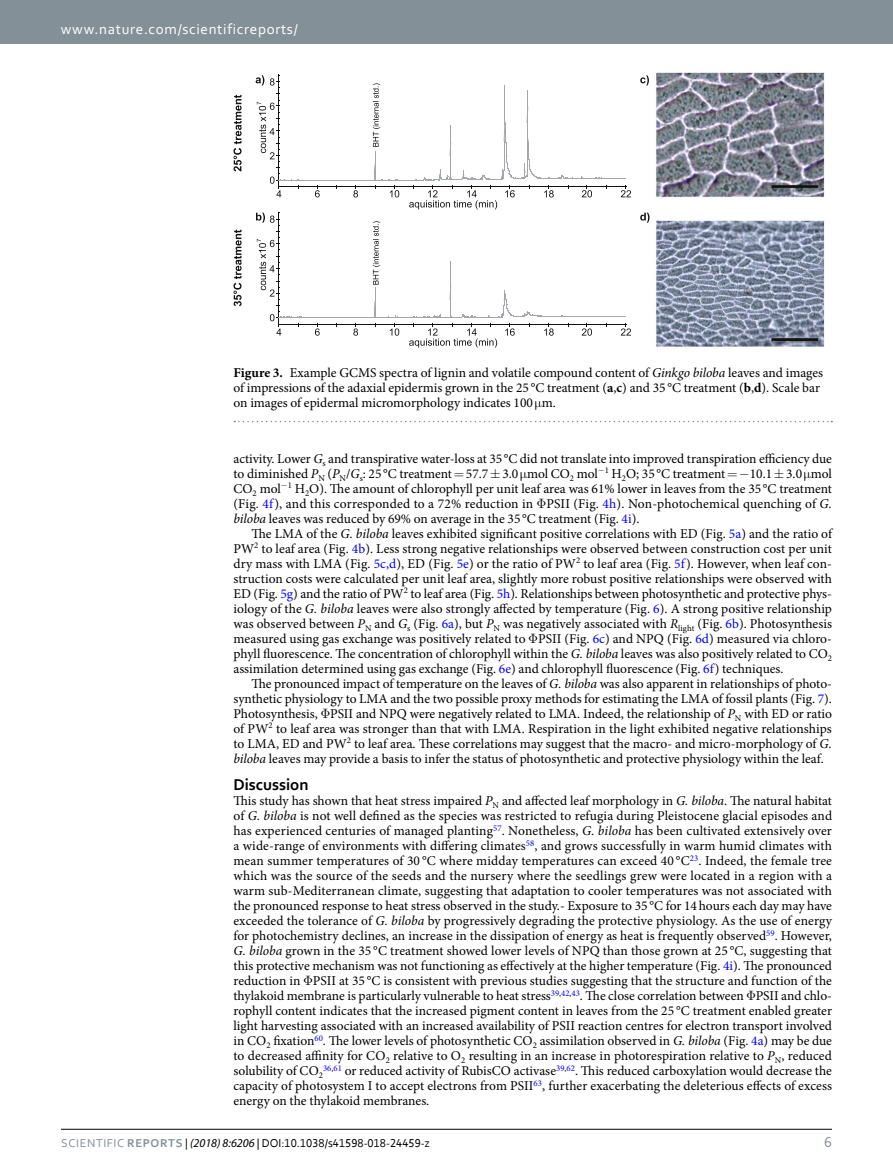
<style>
.page{position:relative;width:893px;height:1174px;background:#fff}
.page>*{position:absolute;margin:0;border:0;box-sizing:border-box;transform-origin:0 0}
.t1{font:16.5px "Corbel Bold 2";color:#000}
.t2{font:15px "Corbel 2";letter-spacing:.045em;color:#fff}
.t3{font:15px "Corbel 2";color:#839097}
.t4{font:13.5px/15px "Minion Pro";color:#000;text-align:justify}
.t5{font:12px "Corbel";color:#000}
.s1{font-weight:700}
.s2{font-style:italic}
.s3{color:#00f}
.s4{font-family:"Corbel 2";color:#839097}
.s5{font-family:"Corbel Bold 2";color:#839097}
.s6{font-family:"Corbel 2"}
.s7{font-family:"Myriad Pro";font-style:italic}
</style>
<div class="page">
<div style="left:0;top:0;width:893px;height:43px;background:#839097"></div>
<hr style="left:61px;top:1129px;width:771px;height:1px;background:#000">
<img style="left:656px;top:72px;width:169px;height:275px">
<svg style="left:233px;top:95px;width:9px;height:211px"></svg>
<svg style="left:640px;top:75px;width:9px;height:10px"></svg>
<svg style="left:640px;top:212px;width:9px;height:11px"></svg>
<svg style="left:256px;top:74px;width:375px;height:274px"></svg>
<svg style="left:234px;top:421px;width:598px;height:1px"></svg>
<p class="t2" style="left:61px;top:19px;width:238px">www.nature.com/scientificreports/</p>
<p class="t4" style="left:233px;top:365px;width:591px;text-align:left"><span class="s1">Figure 3.</span> Example GCMS spectra of lignin and volatile compound content of <span class="s2">Ginkgo biloba</span> leaves and images of impressions of the adaxial epidermis grown in the 25 °C treatment (<span class="s1">a</span>,<span class="s1">c</span>) and 35 °C treatment (<span class="s1">b</span>,<span class="s1">d</span>). Scale bar on images of epidermal micromorphology indicates 100 m.</p>
<p class="t4" style="left:233px;top:451px;width:600px">activity. Lower <span class="s2">G</span><sub>s</sub> and transpirative water-loss at 35°C did not translate into improved transpiration efficiency due to diminished <span class="s2">P</span><sub>N</sub> (<span class="s2">P</span><sub>N</sub>/<span class="s2">G</span><sub>s</sub>: 25 °C treatment 57.7 3.0 mol CO<sub>2</sub> mol−<sup>1</sup> H<sub>2</sub>O; 35 °C treatment −10.1 3.0 mol CO<sub>2</sub> mol−<sup>1</sup> H<sub>2</sub>O). The amount of chlorophyll per unit leaf area was 61% lower in leaves from the 35°C treatment (Fig. <span class="s3">4f</span>), and this corresponded to a 72% reduction in PSII (Fig. <span class="s3">4h</span>). Non-photochemical quenching of <span class="s2">G. biloba</span> leaves was reduced by 69% on average in the 35 °C treatment (Fig. <span class="s3">4i</span>).</p>
<p class="t4" style="left:233px;top:526px;width:600px;text-indent:18px">The LMA of the <span class="s2">G. biloba</span> leaves exhibited significant positive correlations with ED (Fig. <span class="s3">5a</span>) and the ratio of PW<sup>2</sup> to leaf area (Fig. <span class="s3">4b</span>). Less strong negative relationships were observed between construction cost per unit dry mass with LMA (Fig. <span class="s3">5c,d</span>), ED (Fig. <span class="s3">5e</span>) or the ratio of PW<sup>2</sup> to leaf area (Fig. <span class="s3">5f</span>). However, when leaf con&shy;struction costs were calculated per unit leaf area, slightly more robust positive relationships were observed with ED (Fig. <span class="s3">5g</span>) and the ratio of PW<sup>2</sup> to leaf area (Fig. <span class="s3">5h</span>). Relationships between photosynthetic and protective phys&shy;iology of the <span class="s2">G. biloba</span> leaves were also strongly affected by temperature (Fig. <span class="s3">6</span>). A strong positive relationship was observed between <span class="s2">P</span><sub>N</sub> and <span class="s2">G</span><sub>s</sub> (Fig. <span class="s3">6a</span>), but <span class="s2">P</span><sub>N</sub> was negatively associated with <span class="s2">R</span><sub>light</sub> (Fig. <span class="s3">6b</span>). Photosynthesis measured using gas exchange was positively related to PSII (Fig. <span class="s3">6c</span>) and NPQ (Fig. <span class="s3">6d</span>) measured via chloro&shy;phyll fluorescence. The concentration of chlorophyll within the <span class="s2">G. biloba</span> leaves was also positively related to CO<sub>2 </sub>assimilation determined using gas exchange (Fig. <span class="s3">6e</span>) and chlorophyll fluorescence (Fig. <span class="s3">6f</span>) techniques.</p>
<p class="t4" style="left:233px;top:676px;width:600px;text-indent:18px">The pronounced impact of temperature on the leaves of <span class="s2">G. biloba</span> was also apparent in relationships of photo&shy;synthetic physiology to LMA and the two possible proxy methods for estimating the LMA of fossil plants (Fig. <span class="s3">7</span>).<br>Photosynthesis, PSII and NPQ were negatively related to LMA. Indeed, the relationship of <span class="s2">P</span><sub>N</sub> with ED or ratio of PW<sup>2</sup> to leaf area was stronger than that with LMA. Respiration in the light exhibited negative relationships to LMA, ED and PW<sup>2</sup> to leaf area. These correlations may suggest that the macro- and micro-morphology of <span class="s2">G. biloba</span> leaves may provide a basis to infer the status of photosynthetic and protective physiology within the leaf.</p>
<p class="t1" style="left:233px;top:774px;width:77px">Discussion</p>
<p class="t4" style="left:233px;top:793px;width:600px">This study has shown that heat stress impaired <span class="s2">P</span><sub>N</sub> and affected leaf morphology in <span class="s2">G. biloba</span>. The natural habitat of <span class="s2">G. biloba</span> is not well defined as the species was restricted to refugia during Pleistocene glacial episodes and has experienced centuries of managed planting<sup>57</sup>. Nonetheless, <span class="s2">G. biloba</span> has been cultivated extensively over a wide-range of environments with differing climates<sup>58</sup>, and grows successfully in warm humid climates with mean summer temperatures of 30 °C where midday temperatures can exceed 40 °C<sup>23</sup>. Indeed, the female tree which was the source of the seeds and the nursery where the seedlings grew were located in a region with a warm sub-Mediterranean climate, suggesting that adaptation to cooler temperatures was not associated with the pronounced response to heat stress observed in the study.- Exposure to 35 °C for 14hours each day may have exceeded the tolerance of <span class="s2">G. biloba</span> by progressively degrading the protective physiology. As the use of energy for photochemistry declines, an increase in the dissipation of energy as heat is frequently observed<sup>59</sup>. However, <span class="s2">G. biloba</span> grown in the 35 °C treatment showed lower levels of NPQ than those grown at 25 °C, suggesting that this protective mechanism was not functioning as effectively at the higher temperature (Fig. <span class="s3">4i</span>). The pronounced reduction in PSII at 35 °C is consistent with previous studies suggesting that the structure and function of the thylakoid membrane is particularly vulnerable to heat stress<sup>39</sup><sup>,</sup><sup>42</sup><sup>,</sup><sup>43</sup>. The close correlation between PSII and chlo&shy;rophyll content indicates that the increased pigment content in leaves from the 25 °C treatment enabled greater light harvesting associated with an increased availability of PSII reaction centres for electron transport involved in CO<sub>2</sub> fixation<sup>60</sup>. The lower levels of photosynthetic CO<sub>2</sub> assimilation observed in <span class="s2">G. biloba</span> (Fig. <span class="s3">4a</span>) may be due to decreased affinity for CO<sub>2</sub> relative to O<sub>2</sub> resulting in an increase in photorespiration relative to <span class="s2">P</span><sub>N</sub>, reduced solubility of CO<sub>2</sub><sup>36</sup><sup>,</sup><sup>61</sup> or reduced activity of RubisCO activase<sup>39</sup><sup>,</sup><sup>62</sup>. This reduced carboxylation would decrease the capacity of photosystem I to accept electrons from PSII<sup>63</sup>, further exacerbating the deleterious effects of excess energy on the thylakoid membranes.</p>
<p class="t5" style="left:61px;top:1135px;width:370px"><span class="s4">Scientific</span> <span class="s5">Reports</span> <span class="s6">|</span> <span class="s7">(2018) 8:6206</span> | DOI:10.1038/s41598-018-24459-z</p>
<p class="t3" style="left:824px;top:1132px;width:9px">6</p>
</div>
